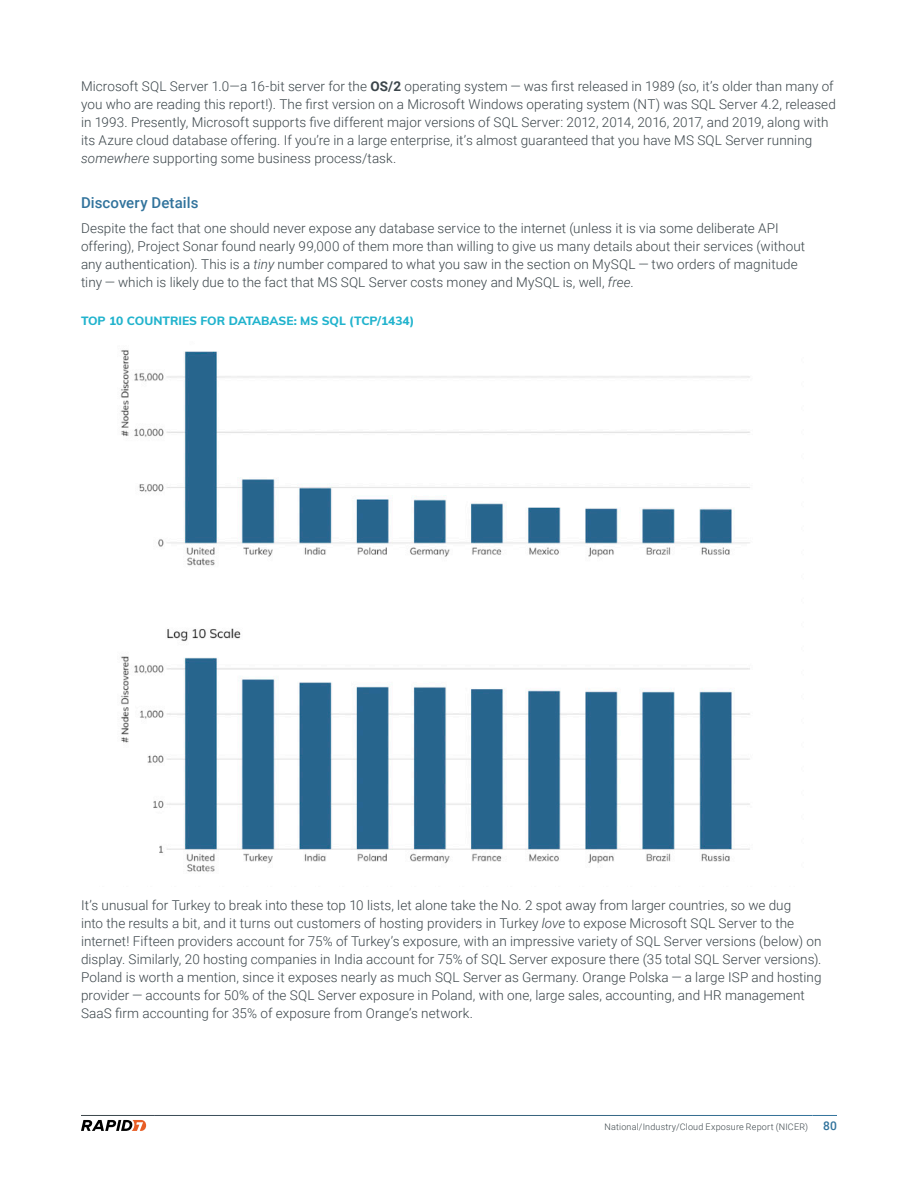
<style>
.page{position:relative;width:918px;height:1188px;background:#fff}
.page>*{position:absolute;margin:0;border:0;box-sizing:border-box;transform-origin:0 0}
.Body_Headline_2{font:500 15px "Roboto";letter-spacing:.005em;color:#31739c}
.Body{font:300 13.5px/18px "Roboto";letter-spacing:.005em;color:#3b454a}
.t1{font:800 12px "Muli";color:#21b3cd}
.t2{font:300 9px "Roboto";letter-spacing:.02em;color:#3b454a}
.s1{font-weight:700}
.s2{font-style:italic}
.s3{font-weight:500;font-size:12px;color:#31739c}
</style>
<div class="page">
<svg style="left:813px;top:1115px;width:24px;height:1px"></svg>
<svg style="left:81px;top:1120px;width:65px;height:11px"></svg>
<img style="left:120px;top:350px;width:630px;height:522px">
<p class="Body" style="left:81px;top:77px;width:756px">Microsoft SQL Server 1.0—a 16-bit server for the <span class="s1">OS/2</span> operating system — was first released in 1989 (so, it’s older than many of you who are reading this report!). The first version on a Microsoft Windows operating system (NT) was SQL Server 4.2, released in 1993. Presently, Microsoft supports five different major versions of SQL Server: 2012, 2014, 2016, 2017, and 2019, along with its Azure cloud database offering. If you’re in a large enterprise, it’s almost guaranteed that you have MS SQL Server running <span class="s2">somewhere</span> supporting some business process/task.</p>
<p class="Body_Headline_2" style="left:81px;top:192px;width:119px">Discovery Details</p>
<p class="Body" style="left:81px;top:219px;width:726px">Despite the fact that one should never expose any database service to the internet (unless it is via some deliberate API offering), Project Sonar found nearly 99,000 of them more than willing to give us many details about their services (without any authentication). This is a <span class="s2">tiny</span> number compared to what you saw in the section on MySQL — two orders of magnitude tiny — which is likely due to the fact that MS SQL Server costs money and MySQL is, well, <span class="s2">free</span>.</p>
<p class="t1" style="left:81px;top:311px;width:335px">TOP 10 COUNTRIES FOR DATABASE: MS SQL (TCP/1434)</p>
<p class="Body" style="left:81px;top:895px;width:742px">It’s unusual for Turkey to break into these top 10 lists, let alone take the No. 2 spot away from larger countries, so we dug<br>into the results a bit, and it turns out customers of hosting providers in Turkey <span class="s2">love</span> to expose Microsoft SQL Server to the internet! Fifteen providers account for 75% of Turkey’s exposure, with an impressive variety of SQL Server versions (below) on display. Similarly, 20 hosting companies in India account for 75% of SQL Server exposure there (35 total SQL Server versions).<br>Poland is worth a mention, since it exposes nearly as much SQL Server as Germany. Orange Polska — a large ISP and hosting provider — accounts for 50% of the SQL Server exposure in Poland, with one, large sales, accounting, and HR management SaaS firm accounting for 35% of exposure from Orange’s network.</p>
<p class="t2" style="left:605px;top:1120px;width:234px">National/Industry/Cloud Exposure Report (NICER) <span class="s3">80</span></p>
</div>
